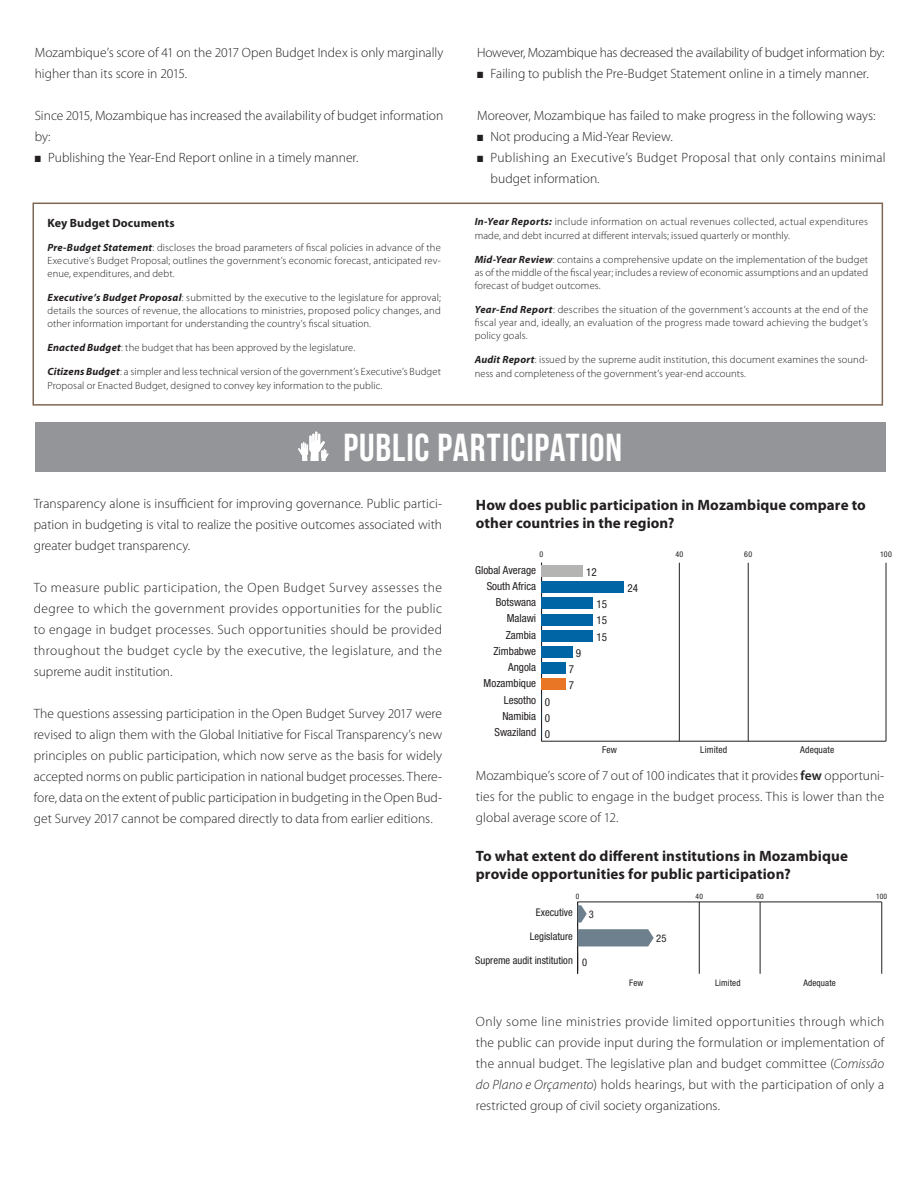
<style>
.page{position:relative;width:918px;height:1188px;background:#fff}
.page>*{position:absolute;margin:0;border:0;box-sizing:border-box;transform-origin:0 0}
.t1{font:39px "Bebas Neue";letter-spacing:.025em;color:#fff}
.Text__Bold_Headings{font:700 15px/18px "Myriad Pro";letter-spacing:.005em;color:#231f20}
.Text{font:300 13.5px/21px "Myriad Pro";color:#231f20;text-align:justify}
.Text-2{font:300 13.5px "Myriad Pro";letter-spacing:-.02em;color:#231f20}
.Text__Key_Doc_Defini{font:700 12px "Myriad Pro";letter-spacing:.015em;color:#231f20}
.t2{font:condensed 11.1px/16.2px "Helvetica Neue LT Std";color:#231f20}
.Text__Key_Doc_Defini-2{font:300 10.5px/13.2px "Myriad Pro";letter-spacing:.015em;color:#231f20;text-align:justify}
.t3{font:condensed 10.5px "Helvetica Neue LT Std";color:#231f20}
.t4{font:condensed 9.45px "Helvetica Neue LT Std";letter-spacing:.02em;color:#231f20}
.t5{font:condensed 9px "Helvetica Neue LT Std";letter-spacing:.015em;color:#231f20}
.t6{font:condensed 7.95px "Helvetica Neue LT Std";letter-spacing:.04em;color:#231f20}
.t7{font:condensed 7.5px "Helvetica Neue LT Std";letter-spacing:.04em;color:#231f20}
.s1{font-weight:700;font-style:italic}
.s2{font-weight:600}
.s3{font-style:italic}
</style>
<div class="page">
<div style="left:33px;top:203px;width:850px;height:203px;border:2px solid #7e6754"></div>
<hr style="left:578px;top:902px;width:304px;height:1px;background:#231f20">
<hr style="left:699px;top:902px;width:1px;height:72px;background:#231f20">
<hr style="left:760px;top:902px;width:1px;height:72px;background:#231f20">
<hr style="left:882px;top:902px;width:1px;height:72px;background:#231f20">
<hr style="left:577px;top:902px;width:1px;height:72px;background:#231f20">
<svg style="left:578px;top:905px;width:9px;height:18px"></svg>
<svg style="left:578px;top:929px;width:76px;height:17px"></svg>
<hr style="left:542px;top:741px;width:344px;height:1px;background:#231f20">
<hr style="left:679px;top:563px;width:1px;height:178px;background:#231f20">
<hr style="left:748px;top:563px;width:1px;height:178px;background:#231f20">
<hr style="left:886px;top:563px;width:1px;height:178px;background:#231f20">
<hr style="left:541px;top:563px;width:1px;height:178px;background:#231f20">
<div style="left:542px;top:565px;width:41px;height:12px;background:#b4b4b3"></div>
<div style="left:542px;top:581px;width:82px;height:12px;background:#0065a4"></div>
<div style="left:542px;top:597px;width:51px;height:12px;background:#0065a4"></div>
<div style="left:542px;top:614px;width:51px;height:11px;background:#0065a4"></div>
<div style="left:542px;top:630px;width:51px;height:12px;background:#0065a4"></div>
<div style="left:542px;top:646px;width:31px;height:12px;background:#0065a4"></div>
<div style="left:542px;top:662px;width:24px;height:12px;background:#0065a4"></div>
<div style="left:542px;top:679px;width:24px;height:11px;background:#e87624"></div>
<div style="left:35px;top:422px;width:851px;height:49px;background:#939598"></div>
<svg style="left:298px;top:432px;width:31px;height:29px"></svg>
<p class="Text" style="left:35px;top:42px;width:410px">Mozambique’s score of 41 on the 2017 Open Budget Index is only marginally higher than its score in 2015.</p>
<p class="Text" style="left:35px;top:105px;width:410px">Since 2015, Mozambique has increased the availability of budget information by:</p>
<p class="Text" style="left:35px;top:147px;width:325px">■ Publishing the Year-End Report online in a timely manner.</p>
<p class="Text__Key_Doc_Defini" style="left:48px;top:216px;width:129px">Key Budget Documents</p>
<p class="Text__Key_Doc_Defini-2" style="left:48px;top:241px;width:395px"><span class="s1">Pre-Budget Statement</span>: discloses the broad parameters of fiscal policies in advance of the Executive’s Budget Proposal; outlines the government’s economic forecast, anticipated rev&shy;enue, expenditures, and debt.</p>
<p class="Text__Key_Doc_Defini-2" style="left:48px;top:291px;width:395px"><span class="s1">Executive’s Budget Proposal</span>: submitted by the executive to the legislature for approval; details the sources of revenue, the allocations to ministries, proposed policy changes, and other information important for understanding the country’s fiscal situation.</p>
<p class="Text__Key_Doc_Defini-2" style="left:48px;top:341px;width:309px"><span class="s1">Enacted Budget</span>: the budget that has been approved by the legislature.</p>
<p class="Text__Key_Doc_Defini-2" style="left:48px;top:365px;width:395px"><span class="s1">Citizens Budget</span>: a simpler and less technical version of the government’s Executive’s Budget<br>Proposal or Enacted Budget, designed to convey key information to the public.</p>
<p class="Text-2" style="left:477px;top:45px;width:409px">However, Mozambique has decreased the availability of budget information by:</p>
<p class="Text" style="left:477px;top:63px;width:393px">■ Failing to publish the Pre-Budget Statement online in a timely manner.</p>
<p class="Text" style="left:477px;top:105px;width:400px">Moreover, Mozambique has failed to make progress in the following ways:</p>
<p class="Text" style="left:477px;top:126px;width:197px">■ Not producing a Mid-Year Review.</p>
<p class="Text" style="left:491px;top:147px;width:397px;text-indent:-14px">■ Publishing an Executive’s Budget Proposal that only contains minimal budget information.</p>
<p class="Text__Key_Doc_Defini-2" style="left:475px;top:215px;width:395px"><span class="s1">In-Year Reports:</span> include information on actual revenues collected, actual expenditures made, and debt incurred at different intervals; issued quarterly or monthly.</p>
<p class="Text__Key_Doc_Defini-2" style="left:475px;top:253px;width:395px"><span class="s1">Mid-Year Review</span>: contains a comprehensive update on the implementation of the budget as of the middle of the fiscal year; includes a review of economic assumptions and an updated forecast of budget outcomes.</p>
<p class="Text__Key_Doc_Defini-2" style="left:475px;top:303px;width:395px"><span class="s1">Year-End Report</span>: describes the situation of the government’s accounts at the end of the fiscal year and, ideally, an evaluation of the progress made toward achieving the budget’s policy goals.</p>
<p class="Text__Key_Doc_Defini-2" style="left:475px;top:353px;width:395px"><span class="s1">Audit Report</span>: issued by the supreme audit institution, this document examines the sound&shy;ness and completeness of the government’s year-end accounts.</p>
<p class="t1" style="left:343px;top:426px;width:280px">PUBLIC PARTICIPATION</p>
<p class="Text" style="left:34px;top:494px;width:410px">Transparency alone is insufficient for improving governance. Public partici&shy;pation in budgeting is vital to realize the positive outcomes associated with greater budget transparency.</p>
<p class="Text" style="left:34px;top:578px;width:410px">To measure public participation, the Open Budget Survey assesses the degree to which the government provides opportunities for the public to engage in budget processes. Such opportunities should be provided throughout the budget cycle by the executive, the legislature, and the supreme audit institution.</p>
<p class="Text" style="left:34px;top:704px;width:410px">The questions assessing participation in the Open Budget Survey 2017 were revised to align them with the Global Initiative for Fiscal Transparency’s new principles on public participation, which now serve as the basis for widely accepted norms on public participation in national budget processes. There&shy;fore, data on the extent of public participation in budgeting in the Open Bud&shy;get Survey 2017 cannot be compared directly to data from earlier editions.</p>
<p class="Text__Bold_Headings" style="left:476px;top:496px;width:392px">How does public participation in Mozambique compare to other countries in the region?</p>
<p class="t6" style="left:540px;top:550px;width:5px">0</p>
<p class="t6" style="left:675px;top:550px;width:9px">40</p>
<p class="t6" style="left:744px;top:550px;width:9px">60</p>
<p class="t6" style="left:880px;top:550px;width:13px">100</p>
<p class="t2" style="left:586px;top:564px;width:12px">12</p>
<p class="t2" style="left:628px;top:580px;width:12px">24</p>
<p class="t2" style="left:597px;top:596px;width:12px;text-align:justify">15<br>15<br>15</p>
<p class="t2" style="left:576px;top:645px;width:7px">9</p>
<p class="t2" style="left:569px;top:661px;width:7px">7<br>7</p>
<p class="t2" style="left:545px;top:693px;width:7px">0<br>0</p>
<p class="t2" style="left:494px;top:724px;width:57px">Swaziland 0</p>
<p class="t2" style="left:475px;top:562px;width:63px">Global Average</p>
<p class="t2" style="left:487px;top:578px;width:51px">South Africa</p>
<p class="t2" style="left:496px;top:594px;width:42px">Botswana</p>
<p class="t2" style="left:507px;top:610px;width:31px">Malawi</p>
<p class="t2" style="left:506px;top:627px;width:32px">Zambia</p>
<p class="t2" style="left:493px;top:643px;width:44px">Zimbabwe</p>
<p class="t2" style="left:508px;top:659px;width:29px">Angola</p>
<p class="t2" style="left:484px;top:675px;width:54px">Mozambique</p>
<p class="t2" style="left:504px;top:691px;width:34px">Lesotho</p>
<p class="t2" style="left:503px;top:708px;width:35px">Namibia</p>
<p class="t4" style="left:602px;top:744px;width:16px">Few</p>
<p class="t4" style="left:700px;top:744px;width:29px">Limited</p>
<p class="t4" style="left:800px;top:744px;width:36px">Adequate</p>
<p class="Text" style="left:476px;top:765px;width:410px">Mozambique’s score of 7 out of 100 indicates that it provides <span class="s2">few</span> opportuni&shy;ties for the public to engage in the budget process. This is lower than the global average score of 12.</p>
<p class="Text__Bold_Headings" style="left:476px;top:847px;width:374px">To what extent do different institutions in Mozambique provide opportunities for public participation?</p>
<p class="t7" style="left:576px;top:892px;width:5px">0</p>
<p class="t7" style="left:696px;top:892px;width:9px">40</p>
<p class="t7" style="left:756px;top:892px;width:9px">60</p>
<p class="t7" style="left:876px;top:892px;width:13px">100</p>
<p class="t3" style="left:536px;top:907px;width:39px">Executive</p>
<p class="t3" style="left:589px;top:908px;width:7px">3</p>
<p class="t3" style="left:530px;top:931px;width:44px">Legislature</p>
<p class="t3" style="left:656px;top:932px;width:12px">25</p>
<p class="t3" style="left:475px;top:955px;width:99px">Supreme audit institution</p>
<p class="t3" style="left:582px;top:956px;width:7px">0</p>
<p class="t5" style="left:629px;top:977px;width:16px">Few</p>
<p class="t5" style="left:715px;top:977px;width:27px">Limited</p>
<p class="t5" style="left:803px;top:977px;width:34px">Adequate</p>
<p class="Text" style="left:476px;top:1011px;width:410px">Only some line ministries provide limited opportunities through which the public can provide input during the formulation or implementation of the annual budget. The legislative plan and budget committee (<span class="s3">Comissão do Plano e Orçamento</span>) holds hearings, but with the participation of only a restricted group of civil society organizations.</p>
</div>
